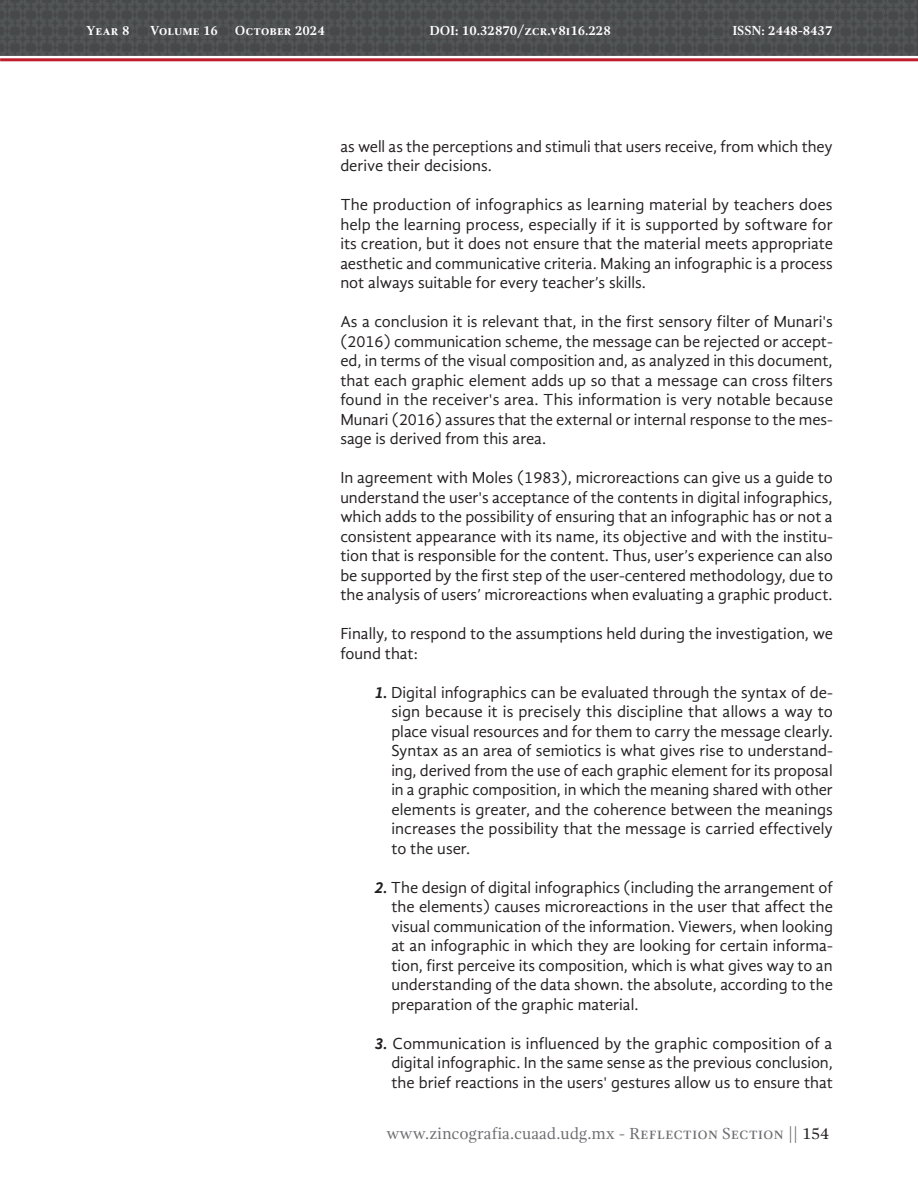
<style>
.page{position:relative;width:918px;height:1188px;background:#fff}
.page>*{position:absolute;margin:0;border:0;box-sizing:border-box;transform-origin:0 0}
.CUERPO{font:16.5px/19.5px "Gandhi Sans";color:#231f20;text-align:justify}
.t1{font:16.5px "Gandhi Serif";color:#6c6d70}
.t2{font:700 13.5px "Gandhi Serif";color:#fff}
.s1{font-weight:700;font-style:italic}
.s2{color:#231f20}
</style>
<div class="page">
<div style="left:0;top:0;width:918px;height:56px;background:#4c4f50"></div>
<hr style="left:0;top:58px;width:918px;height:3px;background:#be1d2c">
<p class="t2" style="left:86px;top:23px;width:45px">Year 8</p>
<p class="t2" style="left:150px;top:23px;width:70px">Volume 16</p>
<p class="t2" style="left:235px;top:23px;width:91px">October 2024</p>
<p class="t2" style="left:429px;top:23px;width:183px">DOI: 10.32870/zcr.v8i16.228</p>
<p class="t2" style="left:732px;top:23px;width:102px">ISSN: 2448-8437</p>
<p class="CUERPO" style="left:340px;top:136px;width:494px">as well as the perceptions and stimuli that users receive, from which they derive their decisions.</p>
<p class="CUERPO" style="left:340px;top:195px;width:494px">The production of infographics as learning material by teachers does help the learning process, especially if it is supported by software for its creation, but it does not ensure that the material meets appropriate aesthetic and communicative criteria. Making an infographic is a process not always suitable for every teacher’s skills.</p>
<p class="CUERPO" style="left:340px;top:312px;width:494px">As a conclusion it is relevant that, in the first sensory filter of Munari's (2016) communication scheme, the message can be rejected or accept&shy;ed, in terms of the visual composition and, as analyzed in this document, that each graphic element adds up so that a message can cross filters found in the receiver's area. This information is very notable because Munari (2016) assures that the external or internal response to the mes&shy;sage is derived from this area.</p>
<p class="CUERPO" style="left:340px;top:468px;width:494px">In agreement with Moles (1983), microreactions can give us a guide to understand the user's acceptance of the contents in digital infographics, which adds to the possibility of ensuring that an infographic has or not a consistent appearance with its name, its objective and with the institu&shy;tion that is responsible for the content. Thus, user’s experience can also be supported by the first step of the user-centered methodology, due to the analysis of users’ microreactions when evaluating a graphic product.</p>
<p class="CUERPO" style="left:340px;top:624px;width:494px">Finally, to respond to the assumptions held during the investigation, we found that:</p>
<p class="CUERPO" style="left:391px;top:682px;width:443px;text-indent:-17px"><span class="s1">1.</span> Digital infographics can be evaluated through the syntax of de&shy;sign because it is precisely this discipline that allows a way to place visual resources and for them to carry the message clearly.<br>Syntax as an area of semiotics is what gives rise to understand&shy;ing, derived from the use of each graphic element for its proposal in a graphic composition, in which the meaning shared with other elements is greater, and the coherence between the meanings increases the possibility that the message is carried effectively to the user.</p>
<p class="CUERPO" style="left:391px;top:877px;width:443px;text-indent:-17px"><span class="s1">2.</span> The design of digital infographics (including the arrangement of the elements) causes microreactions in the user that affect the visual communication of the information. Viewers, when looking at an infographic in which they are looking for certain informa&shy;tion, first perceive its composition, which is what gives way to an understanding of the data shown. the absolute, according to the preparation of the graphic material.</p>
<p class="CUERPO" style="left:391px;top:1033px;width:443px;text-indent:-17px"><span class="s1">3.</span> Communication is influenced by the graphic composition of a digital infographic. In the same sense as the previous conclusion, the brief reactions in the users' gestures allow us to ensure that</p>
<p class="t1" style="left:386px;top:1124px;width:444px">www.zincografia.cuaad.udg.mx - Reflection Section || <span class="s2">154</span></p>
</div>
